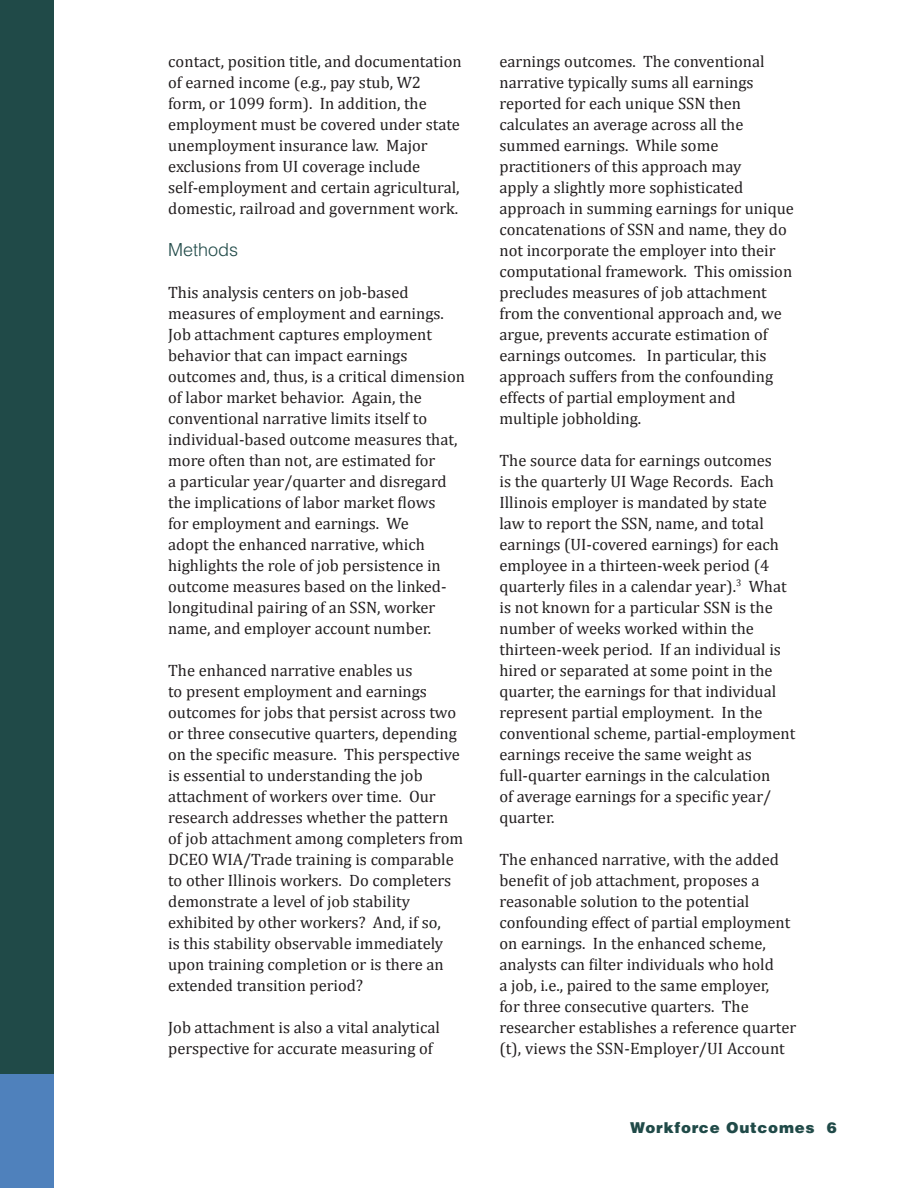
<style>
.page{position:relative;width:918px;height:1188px;background:#fff}
.page>*{position:absolute;margin:0;border:0;box-sizing:border-box;transform-origin:0 0}
.t1{font:300 18px "Helvetica";color:#204a48}
.t2{font:16.5px/21px "Cambria";color:#231f20}
.t3{font:900 15px "Helvetica";letter-spacing:.05em;color:#204a48}
</style>
<div class="page">
<div style="left:0;top:108px;width:54px;height:1080px;background:#4f81bc"></div>
<div style="left:0;top:0;width:54px;height:1074px;background:#204a48"></div>
<p class="t2" style="left:168px;top:51px;width:295px">contact, position title, and documentation of earned income (e.g., pay stub, W2 form, or 1099 form). In addition, the employment must be covered under state unemployment insurance law. Major exclusions from UI coverage include self-employment and certain agricultural, domestic, railroad and government work.</p>
<p class="t1" style="left:168px;top:238px;width:72px">Methods</p>
<p class="t2" style="left:168px;top:282px;width:298px">This analysis centers on job-based measures of employment and earnings.<br>Job attachment captures employment behavior that can impact earnings outcomes and, thus, is a critical dimension of labor market behavior. Again, the conventional narrative limits itself to individual-based outcome measures that, more often than not, are estimated for<br>a particular year/quarter and disregard the implications of labor market flows<br>for employment and earnings. We<br>adopt the enhanced narrative, which highlights the role of job persistence in outcome measures based on the linked&shy;longitudinal pairing of an SSN, worker name, and employer account number.</p>
<p class="t2" style="left:168px;top:660px;width:297px">The enhanced narrative enables us<br>to present employment and earnings outcomes for jobs that persist across two or three consecutive quarters, depending on the specific measure. This perspective is essential to understanding the job attachment of workers over time. Our research addresses whether the pattern of job attachment among completers from DCEO WIA/Trade training is comparable to other Illinois workers. Do completers demonstrate a level of job stability exhibited by other workers? And, if so,<br>is this stability observable immediately upon training completion or is there an extended transition period?</p>
<p class="t2" style="left:168px;top:1017px;width:273px">Job attachment is also a vital analytical perspective for accurate measuring of</p>
<p class="t2" style="left:500px;top:51px;width:296px">earnings outcomes. The conventional narrative typically sums all earnings reported for each unique SSN then calculates an average across all the summed earnings. While some practitioners of this approach may<br>apply a slightly more sophisticated approach in summing earnings for unique concatenations of SSN and name, they do not incorporate the employer into their computational framework. This omission precludes measures of job attachment from the conventional approach and, we argue, prevents accurate estimation of earnings outcomes. In particular, this approach suffers from the confounding effects of partial employment and multiple jobholding.</p>
<p class="t2" style="left:500px;top:450px;width:297px">The source data for earnings outcomes<br>is the quarterly UI Wage Records. Each Illinois employer is mandated by state law to report the SSN, name, and total earnings (UI-covered earnings) for each employee in a thirteen-week period (4 quarterly files in a calendar year).<sup>3</sup> What is not known for a particular SSN is the number of weeks worked within the thirteen-week period. If an individual is hired or separated at some point in the quarter, the earnings for that individual represent partial employment. In the conventional scheme, partial-employment earnings receive the same weight as full-quarter earnings in the calculation<br>of average earnings for a specific year/ quarter.</p>
<p class="t2" style="left:500px;top:849px;width:298px">The enhanced narrative, with the added benefit of job attachment, proposes a reasonable solution to the potential confounding effect of partial employment on earnings. In the enhanced scheme, analysts can filter individuals who hold<br>a job, i.e., paired to the same employer,<br>for three consecutive quarters. The researcher establishes a reference quarter (t), views the SSN-Employer/UI Account</p>
<p class="t3" style="left:630px;top:1117px;width:208px">Workforce Outcomes 6</p>
</div>
